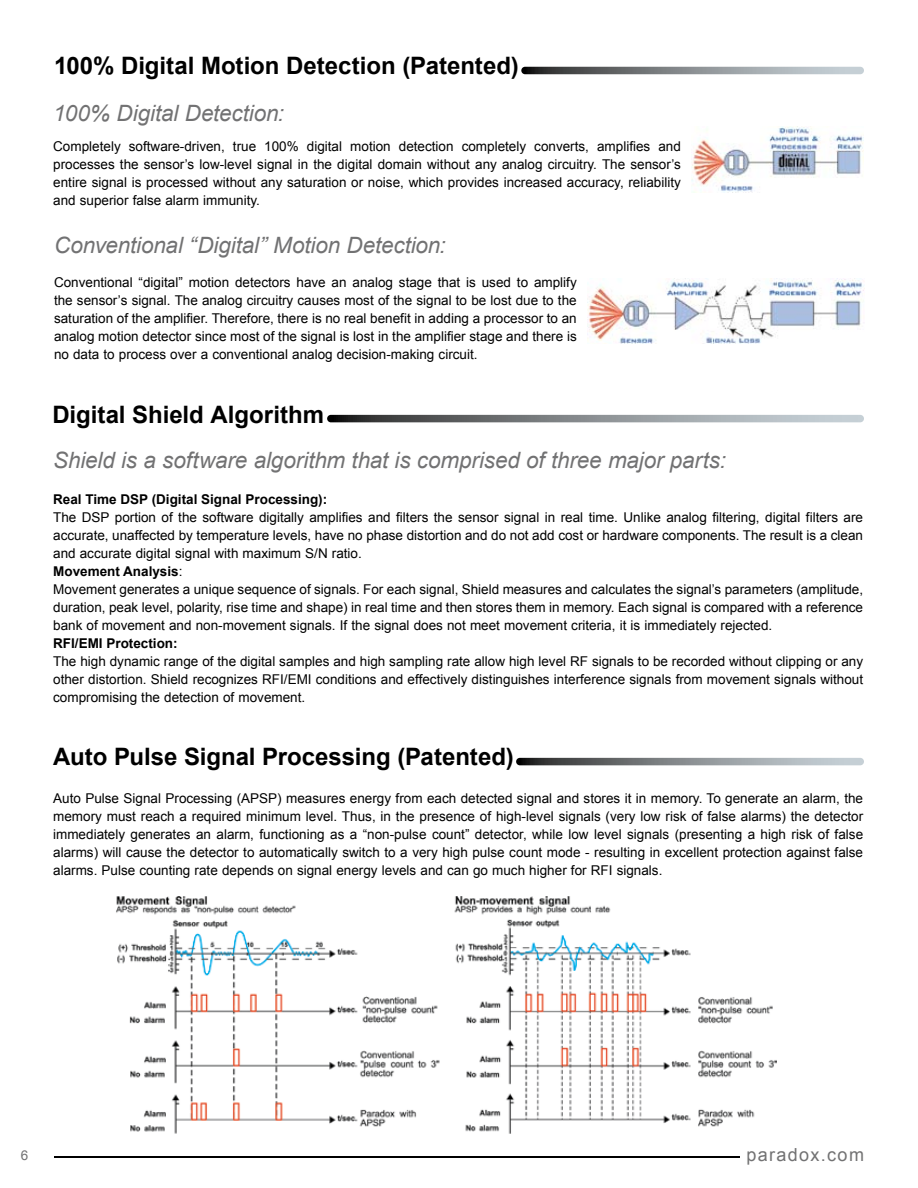
<style>
.page{position:relative;width:918px;height:1188px;background:#fff}
.page>*{position:absolute;margin:0;border:0;box-sizing:border-box;transform-origin:0 0}
.t1{font:700 24px "Arial";color:#000}
.t2{font:italic 22.5px "Arial";letter-spacing:-.005em;color:#727273}
.t3{font:18px "Arial";letter-spacing:.075em;color:#727273}
.t4{font:13.5px/18px "Arial";color:#000;text-align:justify}
.t5{font:700 13.5px "Arial";color:#000}
.t6{font:13.5px "Arial";color:#727273}
.s1{font-weight:700}
</style>
<div class="page">
<hr style="left:54px;top:1157px;width:686px;height:1px;background:#000">
<img style="left:588px;top:278px;width:276px;height:65px">
<img style="left:691px;top:127px;width:173px;height:66px">
<img style="left:116px;top:897px;width:660px;height:237px">
<svg style="left:521px;top:67px;width:343px;height:7px;background:#82878a"></svg>
<svg style="left:327px;top:415px;width:537px;height:7px;background:#82878a"></svg>
<svg style="left:516px;top:758px;width:348px;height:7px;background:#82878a"></svg>
<h1 class="t1" style="left:54px;top:52px;width:466px">100% Digital Motion Detection (Patented)</h1>
<h2 class="t2" style="left:53px;top:101px;width:232px">100% Digital Detection:</h2>
<p class="t4" style="left:53px;top:138px;width:629px">Completely software-driven, true 100% digital motion detection completely converts, amplifies and processes the sensor’s low-level signal in the digital domain without any analog circuitry. The sensor’s entire signal is processed without any saturation or noise, which provides increased accuracy, reliability and superior false alarm immunity.</p>
<h2 class="t2" style="left:54px;top:232px;width:393px">Conventional “Digital” Motion Detection:</h2>
<p class="t4" style="left:54px;top:274px;width:524px">Conventional “digital” motion detectors have an analog stage that is used to amplify the sensor’s signal. The analog circuitry causes most of the signal to be lost due to the saturation of the amplifier. Therefore, there is no real benefit in adding a processor to an analog motion detector since most of the signal is lost in the amplifier stage and there is no data to process over a conventional analog decision-making circuit.</p>
<h1 class="t1" style="left:52px;top:401px;width:273px">Digital Shield Algorithm</h1>
<h2 class="t2" style="left:53px;top:448px;width:674px">Shield is a software algorithm that is comprised of three major parts:</h2>
<p class="t5" style="left:53px;top:492px;width:276px">Real Time DSP (Digital Signal Processing):</p>
<p class="t4" style="left:53px;top:509px;width:811px;text-align:left">The DSP portion of the software digitally amplifies and filters the sensor signal in real time. Unlike analog filtering, digital filters are accurate, unaffected by temperature levels, have no phase distortion and do not add cost or hardware components. The result is a clean and accurate digital signal with maximum S/N ratio.<br><span class="s1">Movement Analysis</span>:<br>Movement generates a unique sequence of signals. For each signal, Shield measures and calculates the signal’s parameters (amplitude, duration, peak level, polarity, rise time and shape) in real time and then stores them in memory. Each signal is compared with a reference bank of movement and non-movement signals. If the signal does not meet movement criteria, it is immediately rejected.</p>
<p class="t5" style="left:53px;top:636px;width:126px">RFI/EMI Protection:</p>
<p class="t4" style="left:53px;top:653px;width:811px">The high dynamic range of the digital samples and high sampling rate allow high level RF signals to be recorded without clipping or any other distortion. Shield recognizes RFI/EMI conditions and effectively distinguishes interference signals from movement signals without compromising the detection of movement.</p>
<h1 class="t1" style="left:53px;top:743px;width:462px">Auto Pulse Signal Processing (Patented)</h1>
<p class="t4" style="left:53px;top:790px;width:812px">Auto Pulse Signal Processing (APSP) measures energy from each detected signal and stores it in memory. To generate an alarm, the memory must reach a required minimum level. Thus, in the presence of high-level signals (very low risk of false alarms) the detector immediately generates an alarm, functioning as a “non-pulse count” detector, while low level signals (presenting a high risk of false alarms) will cause the detector to automatically switch to a very high pulse count mode - resulting in excellent protection against false alarms. Pulse counting rate depends on signal energy levels and can go much higher for RFI signals.</p>
<p class="t6" style="left:21px;top:1147px;width:9px">6</p>
<h3 class="t3" style="left:746px;top:1144px;width:119px">paradox.com</h3>
</div>
